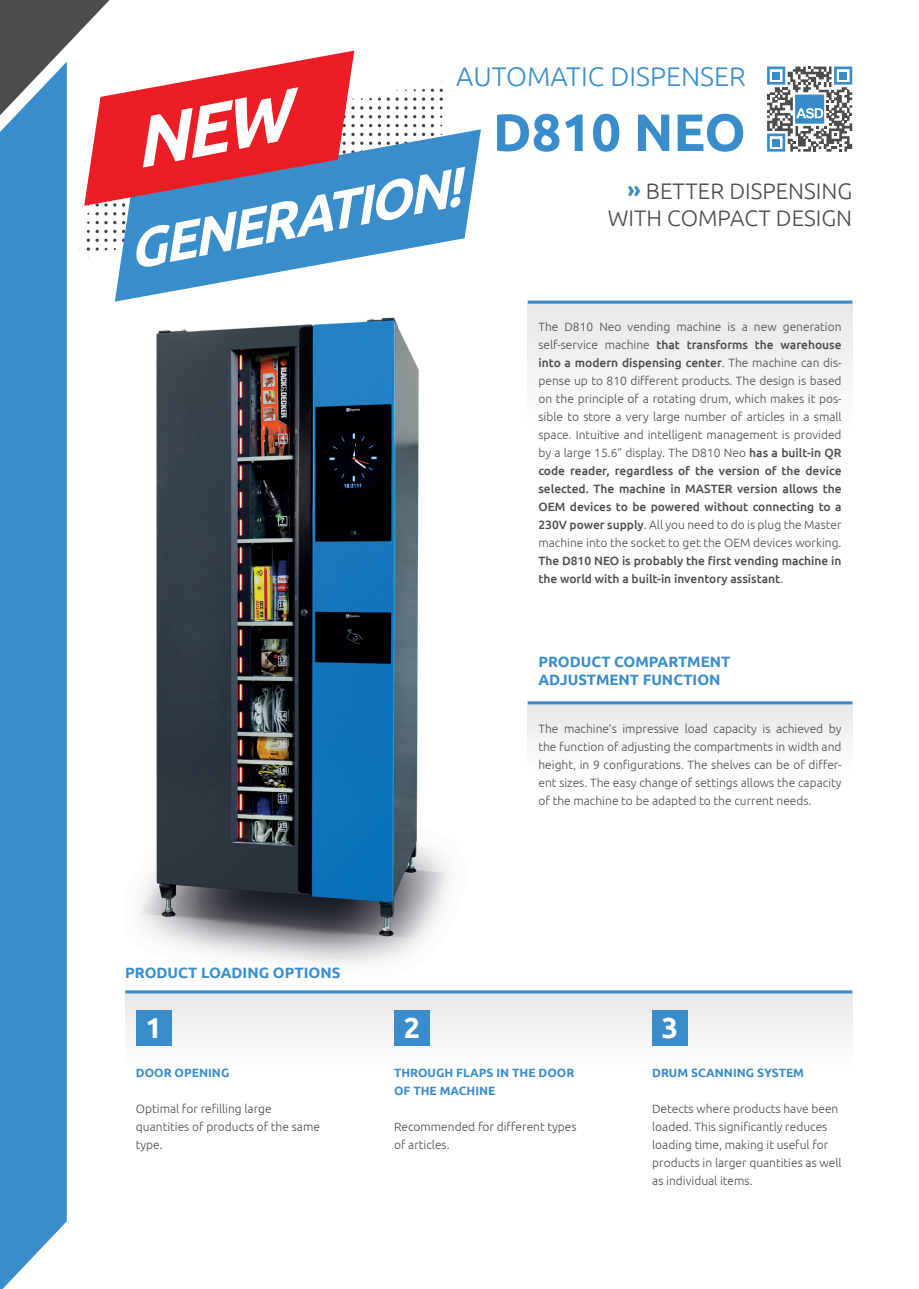
<style>
.page{position:relative;width:919px;height:1289px;background:#fff}
.page>*{position:absolute;margin:0;border:0;box-sizing:border-box;transform-origin:0 0}
.t1{font:italic 700 53.85px "Ubuntu";color:#fff}
.t2{font:700 52.5px "Ubuntu";color:#398dcc}
.t3{font:700 28.95px "Ubuntu";color:#fff}
.t4{font:300 27px "Ubuntu";color:#398dcc}
.t5{font:300 22.5px/27px "Ubuntu";color:#4b4c4d;text-align:right}
.t6{font:700 15px/18px "Ubuntu";color:#398dcc}
.t7{font:300 12px/18px "Ubuntu";color:#4b4c4d}
.t8{font:500 12px/18px "Ubuntu";color:#4b4c4d}
.t9{font:700 12px/18px "Ubuntu";color:#398dcc}
.s1{font-weight:700;color:#398dcc}
.s2{font-weight:500}
.s3{font-weight:300}
</style>
<div class="page">
<img style="left:114px;top:301px;width:335px;height:664px">
<div style="left:528px;top:701px;width:324px;height:73px;background:#f2f3f4"></div>
<hr style="left:528px;top:701px;width:324px;height:3px;background:#398dcc">
<div style="left:528px;top:301px;width:324px;height:131px;background:#f2f3f4"></div>
<hr style="left:528px;top:301px;width:324px;height:3px;background:#398dcc">
<div style="left:125px;top:990px;width:727px;height:77px;background:#f2f3f4"></div>
<hr style="left:125px;top:990px;width:727px;height:3px;background:#398dcc">
<div style="left:136px;top:1010px;width:36px;height:36px;background:#398dcc"></div>
<div style="left:394px;top:1010px;width:36px;height:36px;background:#398dcc"></div>
<div style="left:652px;top:1010px;width:36px;height:36px;background:#398dcc"></div>
<svg style="left:767px;top:67px;width:85px;height:85px"></svg>
<div style="left:0;top:215px;width:67px;height:1006px;background:#398dcc"></div>
<svg style="left:0;top:1221px;width:67px;height:67px"></svg>
<svg style="left:360px;top:106px;width:3px;height:12px"></svg>
<svg style="left:369px;top:106px;width:3px;height:12px"></svg>
<svg style="left:378px;top:97px;width:29px;height:21px"></svg>
<svg style="left:413px;top:97px;width:3px;height:21px"></svg>
<svg style="left:422px;top:81px;width:21px;height:37px"></svg>
<svg style="left:378px;top:124px;width:29px;height:3px"></svg>
<svg style="left:422px;top:124px;width:12px;height:3px"></svg>
<svg style="left:87px;top:221px;width:28px;height:3px"></svg>
<svg style="left:87px;top:230px;width:28px;height:21px"></svg>
<svg style="left:115px;top:129px;width:366px;height:172px;fill:#3a8dcb"></svg>
<svg style="left:0;top:0;width:354px;height:215px"></svg>
<h3 class="t4" style="left:456px;top:61px;width:291px">AUTOMATIC DISPENSER</h3>
<h2 class="t2" style="left:493px;top:100px;width:254px">D810 NEO</h2>
<h1 class="t1" style="left:121px;top:219px;width:339px;rotate:-11deg">GENERATION!</h1>
<h3 class="t5" style="left:607px;top:177px;width:246px"><span class="s1">»</span> BETTER DISPENSING<br>WITH COMPACT DESIGN</h3>
<p class="t7" style="left:538px;top:318px;width:304px;text-align:justify">The D810 Neo vending machine is a new generation self-service machine <span class="s2">that transforms the warehouse into a modern dispensing center</span>. The machine can dis&shy;pense up to 810 different products. The design is based on the principle of a rotating drum, which makes it pos&shy;sible to store a very large number of articles in a small space. Intuitive and intelligent management is provided by a large 15.6” display. The D810 Neo <span class="s2">has a built-in QR code reader, regardless of the version of the device selected. The machine in MASTER version allows the OEM devices to be powered without connecting to a 230V power supply</span>. All you need to do is plug the Master machine into the socket to get the OEM devices working.</p>
<p class="t8" style="left:538px;top:551px;width:304px">The D810 NEO is probably the first vending machine in the world with a built-in inventory assistant<span class="s3">.</span></p>
<p class="t6" style="left:538px;top:652px;width:193px">PRODUCT COMPARTMENT<br>ADJUSTMENT FUNCTION</p>
<p class="t7" style="left:538px;top:719px;width:304px;text-align:justify">The machine’s impressive load capacity is achieved by the function of adjusting the compartments in width and height, in 9 configurations. The shelves can be of differ&shy;ent sizes. The easy change of settings allows the capacity of the machine to be adapted to the current needs.</p>
<p class="t6" style="left:125px;top:963px;width:217px">PRODUCT LOADING OPTIONS</p>
<h3 class="t3" style="left:145px;top:1010px;width:18px">1</h3>
<h3 class="t3" style="left:403px;top:1010px;width:18px">2</h3>
<h3 class="t3" style="left:661px;top:1010px;width:18px">3</h3>
<p class="t9" style="left:136px;top:1063px;width:95px">DOOR OPENING</p>
<p class="t7" style="left:136px;top:1099px;width:185px">Optimal for refilling large quantities of products of the same type.</p>
<p class="t9" style="left:394px;top:1063px;width:182px">THROUGH FLAPS IN THE DOOR<br>OF THE MACHINE</p>
<p class="t7" style="left:394px;top:1117px;width:184px">Recommended for different types of articles.</p>
<p class="t9" style="left:652px;top:1063px;width:153px">DRUM SCANNING SYSTEM</p>
<p class="t7" style="left:652px;top:1099px;width:191px">Detects where products have been loaded. This significantly reduces loading time, making it useful for products in larger quantities as well as individual items.</p>
</div>
